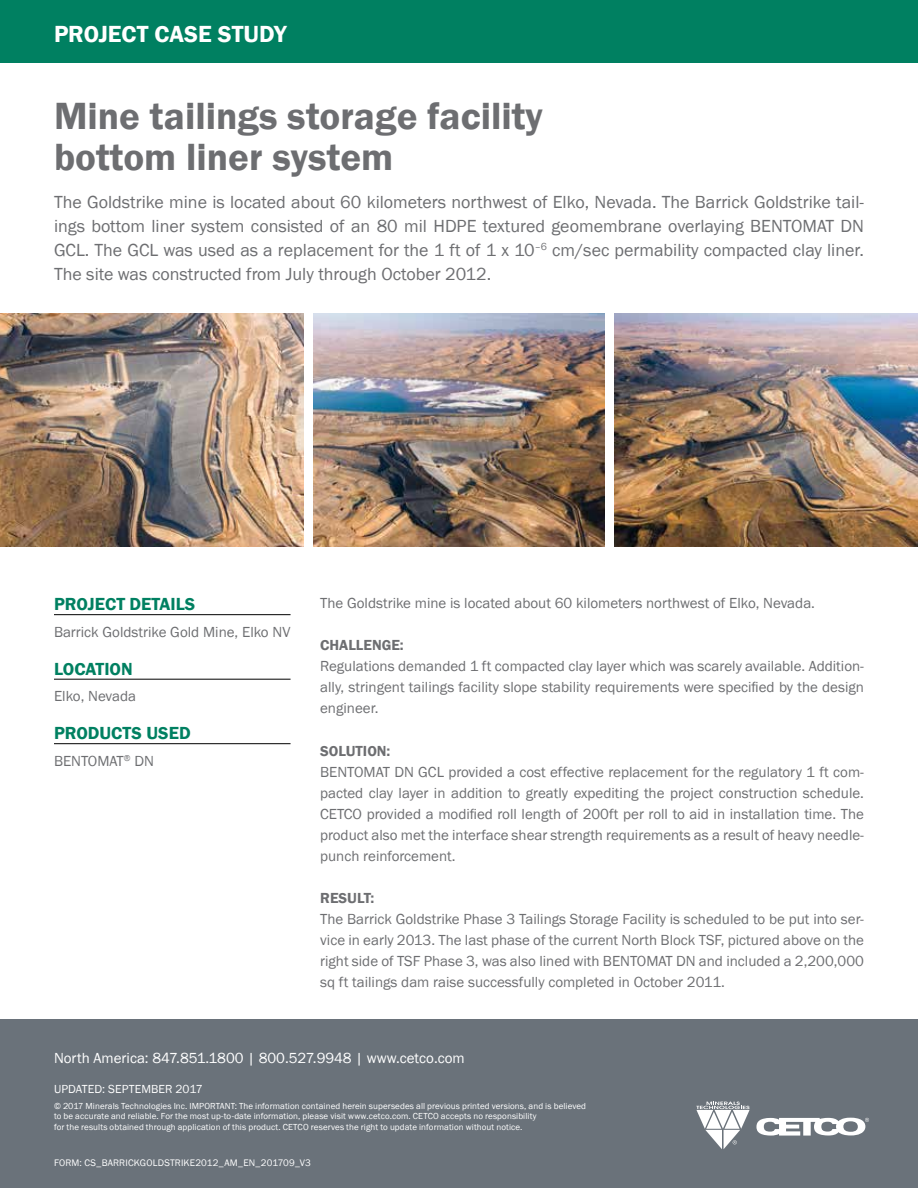
<style>
.page{position:relative;width:918px;height:1188px;background:#fff}
.page>*{position:absolute;margin:0;border:0;box-sizing:border-box;transform-origin:0 0}
.t1{font:600 39px/40.5px "Franklin Gothic";color:#6d6e71}
.t2{font:600 24px "Franklin Gothic";letter-spacing:-.005em;color:#fff}
.t3{font:18px/24px "Franklin Gothic";color:#6d6e71;text-align:justify}
.t4{font:600 18px "Franklin Gothic";color:#008061}
.t5{font:15px/21px "Franklin Gothic";color:#6d6e71;text-align:justify}
.t6{font:15px "Franklin Gothic";color:#fff}
.t7{font:600 15px "Franklin Gothic";color:#6d6e71}
.t8{font:12px "Franklin Gothic";letter-spacing:.005em;color:#fff}
.t9{font:9.75px "Franklin Gothic";letter-spacing:.015em;color:#fff}
.t10{font:9px/10.5px "Franklin Gothic";letter-spacing:.01em;color:#fff}
</style>
<div class="page">
<div style="left:0;top:0;width:918px;height:63px;background:#008061"></div>
<div style="left:0;top:1019px;width:918px;height:169px;background:#6a727a"></div>
<svg style="left:756px;top:1118px;width:113px;height:18px"></svg>
<svg style="left:696px;top:1102px;width:54px;height:47px"></svg>
<hr style="left:54px;top:614px;width:237px;height:1px;background:#000">
<hr style="left:54px;top:679px;width:237px;height:1px;background:#000">
<hr style="left:54px;top:743px;width:237px;height:1px;background:#000">
<img style="left:0;top:314px;width:303px;height:233px">
<img style="left:314px;top:314px;width:290px;height:233px">
<img style="left:615px;top:314px;width:303px;height:233px">
<h2 class="t2" style="left:54px;top:19px;width:234px">PROJECT CASE STUDY</h2>
<h1 class="t1" style="left:54px;top:97px;width:490px">Mine tailings storage facility bottom liner system</h1>
<p class="t3" style="left:54px;top:190px;width:812px">The Goldstrike mine is located about 60 kilometers northwest of Elko, Nevada. The Barrick Goldstrike tail&shy;ings bottom liner system consisted of an 80 mil HDPE textured geomembrane overlaying BENTOMAT DN GCL. The GCL was used as a replacement for the 1 ft of 1 x 10<sup>–6</sup> cm/sec permability compacted clay liner.<br>The site was constructed from July through October 2012.</p>
<p class="t4" style="left:54px;top:593px;width:143px">PROJECT DETAILS</p>
<p class="t5" style="left:54px;top:622px;width:238px">Barrick Goldstrike Gold Mine, Elko NV</p>
<p class="t4" style="left:54px;top:658px;width:80px">LOCATION</p>
<p class="t5" style="left:54px;top:686px;width:84px">Elko, Nevada</p>
<p class="t4" style="left:54px;top:722px;width:138px">PRODUCTS USED</p>
<p class="t5" style="left:54px;top:751px;width:101px">BENTOMAT<sup>®</sup> DN</p>
<p class="t5" style="left:320px;top:593px;width:496px">The Goldstrike mine is located about 60 kilometers northwest of Elko, Nevada.</p>
<p class="t7" style="left:320px;top:636px;width:85px">CHALLENGE:</p>
<p class="t5" style="left:320px;top:656px;width:545px">Regulations demanded 1 ft compacted clay layer which was scarely available. Addition&shy;ally, stringent tailings facility slope stability requirements were specified by the design engineer.</p>
<p class="t7" style="left:320px;top:741px;width:72px">SOLUTION:</p>
<p class="t5" style="left:320px;top:761px;width:545px">BENTOMAT DN GCL provided a cost effective replacement for the regulatory 1 ft com&shy;pacted clay layer in addition to greatly expediting the project construction schedule.<br>CETCO provided a modified roll length of 200ft per roll to aid in installation time. The product also met the interface shear strength requirements as a result of heavy needle&shy;punch reinforcement.</p>
<p class="t7" style="left:320px;top:889px;width:56px">RESULT:</p>
<p class="t5" style="left:320px;top:909px;width:545px">The Barrick Goldstrike Phase 3 Tailings Storage Facility is scheduled to be put into ser&shy;vice in early 2013. The last phase of the current North Block TSF, pictured above on the right side of TSF Phase 3, was also lined with BENTOMAT DN and included a 2,200,000 sq ft tailings dam raise successfully completed in October 2011.</p>
<p class="t6" style="left:54px;top:1049px;width:412px">North America: 847.851.1800 | 800.527.9948 | www.cetco.com</p>
<p class="t10" style="left:54px;top:1101px;width:534px">© 2017 Minerals Technologies Inc. IMPORTANT: The information contained herein supersedes all previous printed versions, and is believed to be accurate and reliable. For the most up-to-date information, please visit www.cetco.com. CETCO accepts no responsibility<br>for the results obtained through application of this product. CETCO reserves the right to update information without notice.</p>
<p class="t8" style="left:54px;top:1081px;width:150px">UPDATED: SEPTEMBER 2017</p>
<p class="t9" style="left:54px;top:1157px;width:258px">FORM: CS_BARRICKGOLDSTRIKE2012_AM_EN_201709_V3</p>
</div>
